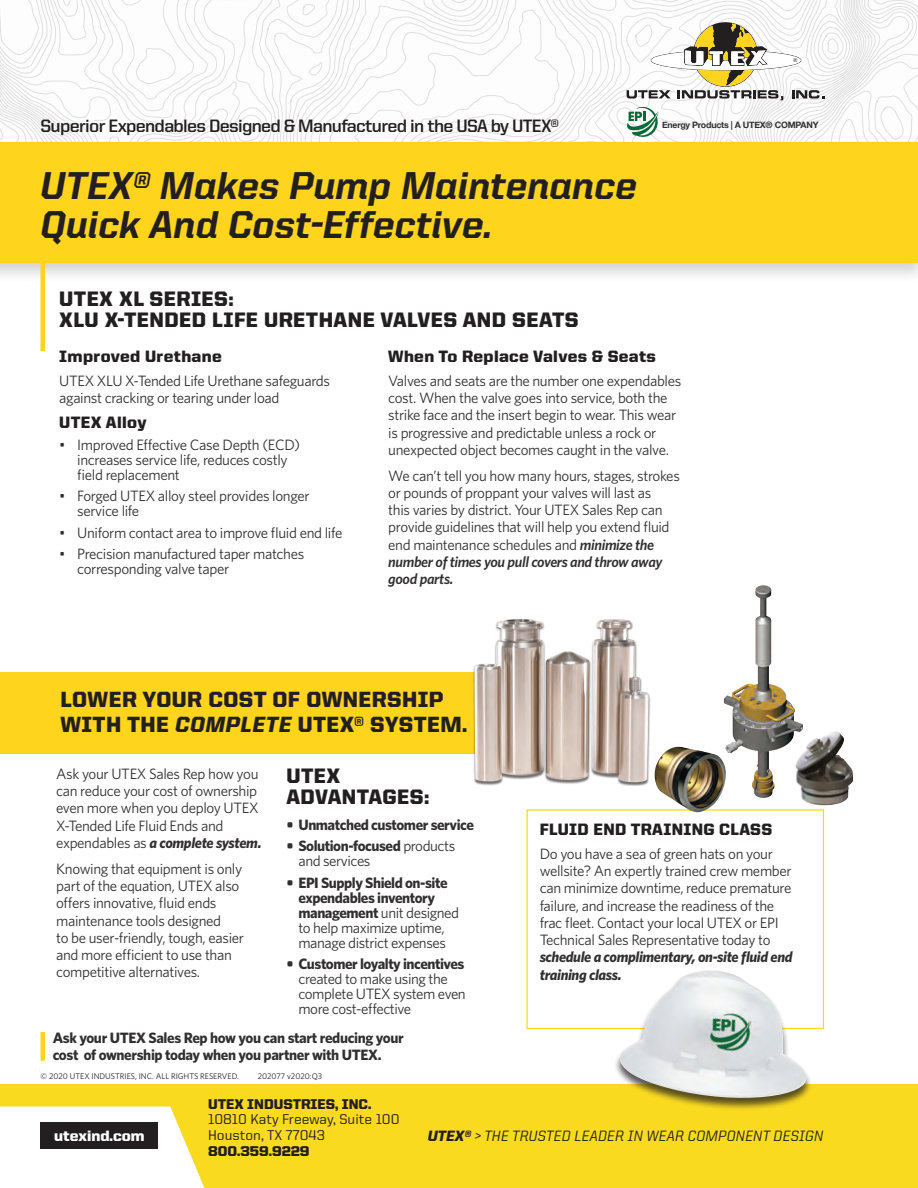
<style>
.page{position:relative;width:918px;height:1188px;background:#fff}
.page>*{position:absolute;margin:0;border:0;box-sizing:border-box;transform-origin:0 0}
.UTEX_PRINT___Page{font:800 39px/39px "United Italic Reg";color:#231f20}
.UTEX_PRINT___Body{font:900 22.05px/25px "United Sans Reg";letter-spacing:.02em;color:#231f20}
.UTEX_PRINT___Body-2{font:900 21px/21px "United Sans Reg";letter-spacing:.02em;color:#231f20}
.UTEX_PRINT___Flag{font:700 18px "United Sans Reg";letter-spacing:-.04em;color:#231f20}
.UTEX_PRINT___Body-3{font:900 16.5px "United Sans Reg";letter-spacing:.02em;color:#231f20}
.UTEX_PRINT___Body-4{font:15px/17.2px "Whitney";letter-spacing:-.025em;color:#312f30}
.UTEX_PRINT___Body-5{font:700 15px/16.5px "Whitney";letter-spacing:-.025em;color:#312f30}
.t1{font:500 15px "United Italic Reg";color:#231f20}
.t2{font:900 15px "United Sans Reg";color:#fff}
.UTEX_PRINT___Foot{font:500 14.25px "United Sans Reg";color:#231f20}
.UTEX_PRINT___Foot-2{font:900 14.25px "United Sans Reg";color:#231f20}
.UTEX_PRINT___Body-6{font:700 8.85px "Helvetica Neue";letter-spacing:-.025em;color:#312f30}
.UTEX_PRINT___Copyr{font:8.25px "Whitney";color:#231f20}
.s1{font-weight:600;font-style:italic}
.s2{font-family:"United Italic Reg"}
.s3{font-weight:700;font-style:italic}
.s4{font-weight:700}
.s5{font-weight:900}
</style>
<div class="page">
<div style="left:0;top:1084px;width:918px;height:104px;background:#fada1f"></div>
<svg style="left:0;top:1107px;width:204px;height:81px;background:#fcf9e6"></svg>
<div style="left:40px;top:1122px;width:118px;height:26px;background:#231f20"></div>
<svg style="left:0;top:0;width:918px;height:138px"></svg>
<svg style="left:627px;top:22px;width:197px;height:116px"></svg>
<div style="left:0;top:138px;width:918px;height:145px;background:#231f20;opacity:.2"></div>
<div style="left:0;top:142px;width:918px;height:121px;background:#fed41d"></div>
<div style="left:40px;top:254px;width:5px;height:97px;background:#fed41d"></div>
<div style="left:0;top:672px;width:499px;height:82px;background:#fed41d"></div>
<div style="left:472px;top:619px;width:179px;height:167px;background:#231f20;opacity:.65"></div>
<img style="left:474px;top:619px;width:175px;height:164px">
<div style="left:526px;top:809px;width:298px;height:220px;border:1px solid #fed41d"></div>
<div style="left:613px;top:971px;width:200px;height:141px;background:#231f20;opacity:.75"></div>
<img style="left:613px;top:970px;width:196px;height:136px">
<img style="left:652px;top:747px;width:79px;height:65px">
<img style="left:724px;top:590px;width:36px;height:113px">
<div style="left:40px;top:1032px;width:5px;height:29px;background:#fed41d"></div>
<img style="left:794px;top:731px;width:59px;height:75px">
<p class="UTEX_PRINT___Flag" style="left:40px;top:116px;width:520px">Superior Expendables Designed &amp; Manufactured in the USA by UTEX®</p>
<p class="UTEX_PRINT___Body-6" style="left:662px;top:117px;width:158px">Energy Products | A UTEX® COMPANY</p>
<p class="UTEX_PRINT___Page" style="left:40px;top:165px;width:598px">UTEX® Makes Pump Maintenance<br>Quick And Cost-Effective.</p>
<p class="UTEX_PRINT___Body-2" style="left:59px;top:288px;width:521px">UTEX XL SERIES:<br>XLU X-TENDED LIFE URETHANE VALVES AND SEATS</p>
<p class="UTEX_PRINT___Body-3" style="left:59px;top:347px;width:164px">Improved Urethane</p>
<p class="UTEX_PRINT___Body-4" style="left:59px;top:372px;width:272px">UTEX XLU X-Tended Life Urethane safeguards against cracking or tearing under load</p>
<p class="UTEX_PRINT___Body-3" style="left:59px;top:413px;width:89px">UTEX Alloy</p>
<p class="UTEX_PRINT___Body-4" style="left:77px;top:437px;width:224px;line-height:15px;text-indent:-18px">• Improved Effective Case Depth (ECD) increases service life, reduces costly field replacement</p>
<p class="UTEX_PRINT___Body-4" style="left:77px;top:488px;width:234px;line-height:15px;text-indent:-18px">• Forged UTEX alloy steel provides longer service life</p>
<p class="UTEX_PRINT___Body-4" style="left:59px;top:523px;width:285px">• Uniform contact area to improve fluid end life</p>
<p class="UTEX_PRINT___Body-4" style="left:77px;top:546px;width:228px;line-height:15px;text-indent:-18px">• Precision manufactured taper matches corresponding valve taper</p>
<p class="UTEX_PRINT___Body-3" style="left:388px;top:347px;width:269px">When To Replace Valves &amp; Seats</p>
<p class="UTEX_PRINT___Body-4" style="left:388px;top:372px;width:294px">Valves and seats are the number one expendables cost. When the valve goes into service, both the strike face and the insert begin to wear. This wear is progressive and predictable unless a rock or unexpected object becomes caught in the valve.</p>
<p class="UTEX_PRINT___Body-4" style="left:388px;top:466px;width:293px">We can’t tell you how many hours, stages, strokes or pounds of proppant your valves will last as<br>this varies by district. Your UTEX Sales Rep can provide guidelines that will help you extend fluid end maintenance schedules and <span class="s1">minimize the number of times you pull covers and throw away good parts.</span></p>
<p class="UTEX_PRINT___Body" style="left:60px;top:687px;width:408px">LOWER YOUR COST OF OWNERSHIP<br>WITH THE <span class="s2">COMPLETE</span> UTEX® SYSTEM.</p>
<p class="UTEX_PRINT___Body-4" style="left:56px;top:765px;width:207px">Ask your UTEX Sales Rep how you can reduce your cost of ownership even more when you deploy UTEX<br>X-Tended Life Fluid Ends and expendables as <span class="s3">a complete system.</span></p>
<p class="UTEX_PRINT___Body-4" style="left:56px;top:860px;width:189px">Knowing that equipment is only part of the equation, UTEX also offers innovative, fluid ends maintenance tools designed<br>to be user-friendly, tough, easier and more efficient to use than competitive alternatives.</p>
<p class="UTEX_PRINT___Body-2" style="left:286px;top:765px;width:144px">UTEX<br>ADVANTAGES:</p>
<p class="UTEX_PRINT___Body-5" style="left:286px;top:816px;width:189px">• Unmatched customer service</p>
<p class="UTEX_PRINT___Body-4" style="left:298px;top:838px;width:158px;line-height:15px;text-indent:-12px"><span class="s4">• Solution-focused</span> products and services</p>
<p class="UTEX_PRINT___Body-4" style="left:298px;top:875px;width:162px;line-height:15px;text-indent:-12px"><span class="s4">• EPI Supply Shield on-site expendables inventory management</span> unit designed to help maximize uptime, manage district expenses</p>
<p class="UTEX_PRINT___Body-4" style="left:298px;top:956px;width:169px;line-height:15px;text-indent:-12px"><span class="s4">• Customer loyalty incentives </span>created to make using the complete UTEX system even more cost-effective</p>
<p class="UTEX_PRINT___Body-5" style="left:53px;top:1029px;width:353px">Ask your UTEX Sales Rep how you can start reducing your cost of ownership today when you partner with UTEX.</p>
<p class="UTEX_PRINT___Copyr" style="left:40px;top:1071px;width:200px">© 2020 UTEX INDUSTRIES, INC. ALL RIGHTS RESERVED.</p>
<p class="UTEX_PRINT___Copyr" style="left:258px;top:1071px;width:66px">202077 v2020:Q3</p>
<p class="UTEX_PRINT___Body-3" style="left:540px;top:820px;width:234px">FLUID END TRAINING CLASS</p>
<p class="UTEX_PRINT___Body-4" style="left:540px;top:845px;width:254px">Do you have a sea of green hats on your wellsite? An expertly trained crew member can minimize downtime, reduce premature failure, and increase the readiness of the frac fleet. Contact your local UTEX or EPI Technical Sales Representative today to <span class="s3">schedule a complimentary, on-site fluid end training class.</span></p>
<p class="t2" style="left:54px;top:1127px;width:92px">utexind.com</p>
<p class="UTEX_PRINT___Foot-2" style="left:208px;top:1096px;width:165px">UTEX INDUSTRIES, INC.</p>
<p class="UTEX_PRINT___Foot" style="left:208px;top:1112px;width:193px">10810 Katy Freeway, Suite 100</p>
<p class="UTEX_PRINT___Foot" style="left:208px;top:1128px;width:118px">Houston, TX 77043</p>
<p class="UTEX_PRINT___Foot-2" style="left:208px;top:1143px;width:103px">800.359.9229</p>
<p class="t1" style="left:428px;top:1128px;width:397px"><span class="s5">UTEX®</span> &gt; THE TRUSTED LEADER IN WEAR COMPONENT DESIGN</p>
</div>
